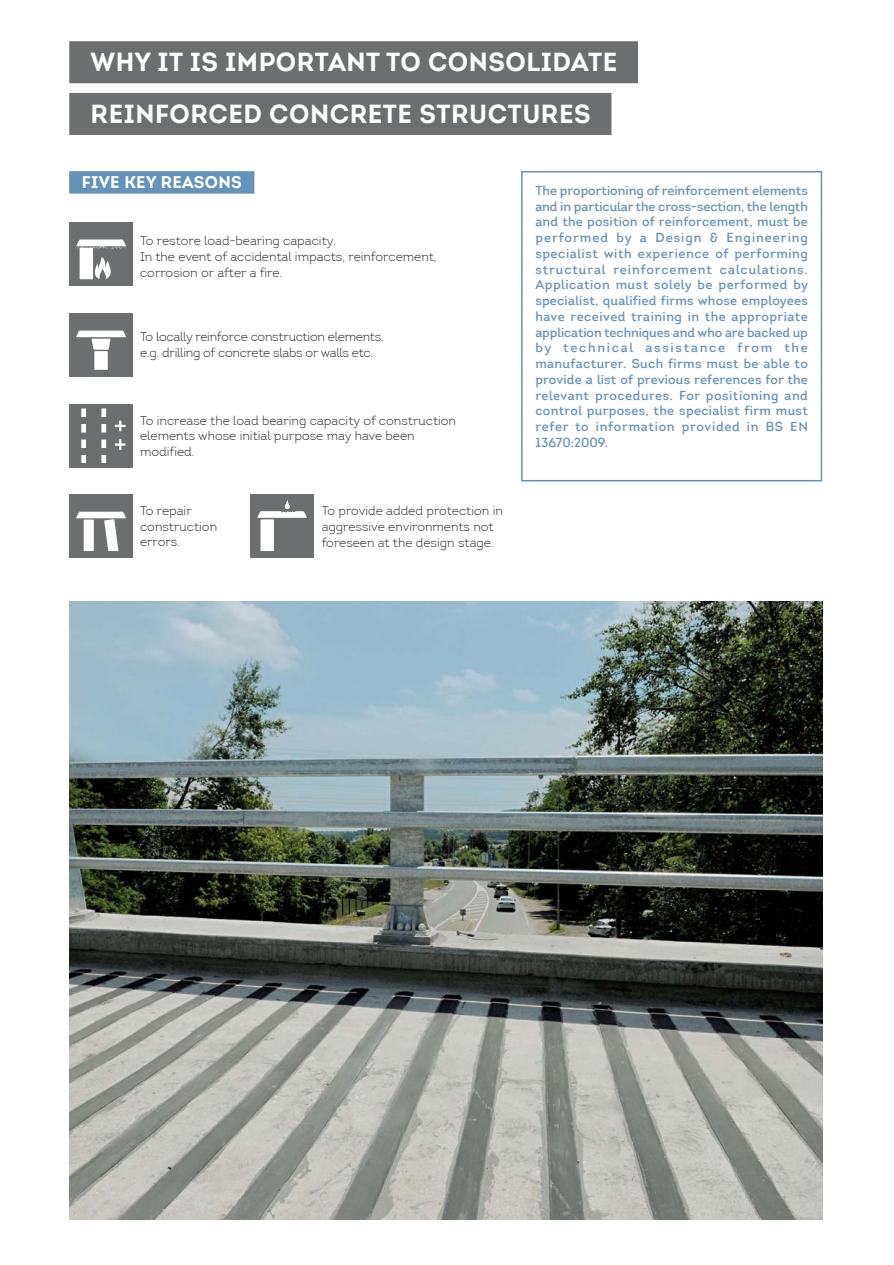
<style>
.page{position:relative;width:894px;height:1265px;background:#fff}
.page>*{position:absolute;margin:0;border:0;box-sizing:border-box;transform-origin:0 0}
.t1{font:700 25.5px/51.8px "Intro";letter-spacing:.02em;color:#fff}
.t2{font:700 16.5px "Intro";letter-spacing:.02em;color:#fff}
.t3{font:600 12.75px/15.8px "Intro";letter-spacing:.05em;color:#6592b8;text-align:justify}
.t4{font:300 12.75px/15.8px "Intro";color:#231f20}
.t5{font:300 12.75px/15.8px "Intro";letter-spacing:-.02em;color:#231f20}
</style>
<div class="page">
<div style="left:69px;top:171px;width:185px;height:23px;background:#6592b8"></div>
<div style="left:69px;top:41px;width:569px;height:42px;background:#6d6e70"></div>
<div style="left:69px;top:93px;width:542px;height:42px;background:#6d6e70"></div>
<div style="left:521px;top:171px;width:301px;height:310px;border:2px solid #6592b8"></div>
<div style="left:69px;top:223px;width:64px;height:63px;background:#6d6e70"></div>
<svg style="left:76px;top:239px;width:50px;height:40px"></svg>
<div style="left:69px;top:313px;width:64px;height:64px;background:#6d6e70"></div>
<svg style="left:76px;top:330px;width:50px;height:40px"></svg>
<div style="left:69px;top:404px;width:64px;height:63px;background:#6d6e70"></div>
<svg style="left:115px;top:420px;width:10px;height:11px"></svg>
<svg style="left:115px;top:439px;width:10px;height:11px"></svg>
<svg style="left:81px;top:409px;width:5px;height:53px"></svg>
<svg style="left:101px;top:409px;width:5px;height:53px"></svg>
<div style="left:69px;top:494px;width:64px;height:64px;background:#6d6e70"></div>
<svg style="left:76px;top:512px;width:50px;height:39px"></svg>
<div style="left:250px;top:494px;width:64px;height:64px;background:#6d6e70"></div>
<svg style="left:257px;top:499px;width:50px;height:52px"></svg>
<img style="left:69px;top:601px;width:753px;height:618px">
<h1 class="t1" style="left:90px;top:39px;width:528px">WHY IT IS IMPORTANT TO CONSOLIDATE<br>REINFORCED CONCRETE STRUCTURES</h1>
<p class="t2" style="left:82px;top:176px;width:161px">FIVE KEY REASONS</p>
<p class="t4" style="left:140px;top:234px;width:298px">To restore load-bearing capacity.<br>In the event of accidental impacts, reinforcement, corrosion or after a fire.</p>
<p class="t5" style="left:140px;top:330px;width:245px">To locally reinforce construction elements. e.g. drilling of concrete slabs or walls etc.</p>
<p class="t4" style="left:140px;top:413px;width:317px">To increase the load bearing capacity of construction elements whose initial purpose may have been modified.</p>
<p class="t4" style="left:140px;top:504px;width:79px">To repair construction errors.</p>
<p class="t4" style="left:321px;top:504px;width:183px">To provide added protection in aggressive environments not foreseen at the design stage.</p>
<p class="t3" style="left:535px;top:184px;width:274px">The proportioning of reinforcement elements and in particular the cross-section, the length and the position of reinforcement, must be performed by a Design &amp; Engineering specialist with experience of performing structural reinforcement calculations.<br>Application must solely be performed by specialist, qualified firms whose employees have received training in the appropriate application techniques and who are backed up by technical assistance from the manufacturer. Such firms must be able to provide a list of previous references for the relevant procedures. For positioning and control purposes, the specialist firm must refer to information provided in BS EN 13670:2009.</p>
</div>
